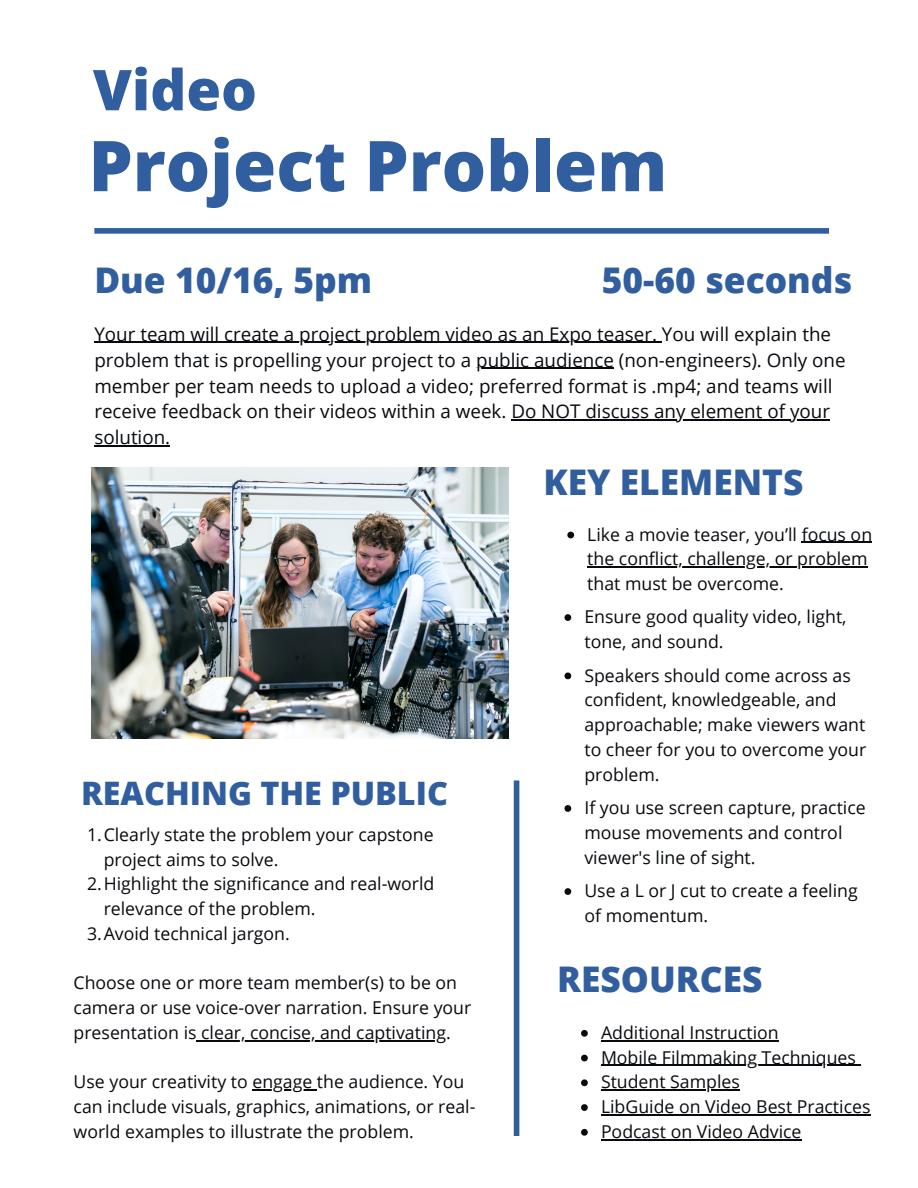
<style>
.page{position:relative;width:918px;height:1188px;background:#fff}
.page>*{position:absolute;margin:0;border:0;box-sizing:border-box;transform-origin:0 0}
.t1{font:800 70.05px "Open Sans";color:#305e9f}
.t2{font:800 56.25px "Open Sans";color:#305e9f}
.t3{font:800 35.4px "Open Sans";color:#305e9f}
.t4{font:800 32.4px "Open Sans";color:#305e9f}
.t5{font:18.75px/25.8px "Open Sans";color:#070a0e}
.t6{font:17.7px/24.8px "Open Sans";color:#070a0e}
</style>
<div class="page">
<img style="left:92px;top:467px;width:416px;height:271px">
<div style="left:94px;top:228px;width:735px;height:6px;background:#305e9f"></div>
<div style="left:514px;top:780px;width:5px;height:356px;background:#305e9f"></div>
<hr style="left:94px;top:342px;width:568px;height:1px;background:#070a0e">
<hr style="left:476px;top:368px;width:138px;height:1px;background:#070a0e">
<hr style="left:511px;top:420px;width:319px;height:1px;background:#070a0e">
<hr style="left:94px;top:445px;width:76px;height:2px;background:#070a0e">
<svg style="left:567px;top:532px;width:7px;height:6px"></svg>
<hr style="left:802px;top:542px;width:70px;height:1px;background:#070a0e">
<hr style="left:587px;top:567px;width:281px;height:1px;background:#070a0e">
<svg style="left:564px;top:805px;width:7px;height:7px"></svg>
<svg style="left:564px;top:888px;width:7px;height:7px"></svg>
<hr style="left:252px;top:1090px;width:65px;height:1px;background:#070a0e">
<hr style="left:197px;top:1040px;width:249px;height:1px;background:#070a0e">
<svg style="left:564px;top:614px;width:7px;height:7px"></svg>
<svg style="left:564px;top:673px;width:7px;height:6px"></svg>
<svg style="left:581px;top:1030px;width:7px;height:7px"></svg>
<hr style="left:601px;top:1040px;width:178px;height:1px;background:#070a0e">
<svg style="left:581px;top:1055px;width:7px;height:6px"></svg>
<hr style="left:601px;top:1065px;width:255px;height:1px;background:#070a0e">
<svg style="left:581px;top:1079px;width:7px;height:7px"></svg>
<hr style="left:601px;top:1090px;width:139px;height:1px;background:#070a0e">
<svg style="left:581px;top:1104px;width:7px;height:7px"></svg>
<hr style="left:601px;top:1114px;width:269px;height:1px;background:#070a0e">
<svg style="left:581px;top:1129px;width:7px;height:7px"></svg>
<hr style="left:601px;top:1139px;width:201px;height:1px;background:#070a0e">
<p class="t2" style="left:93px;top:50px;width:166px">Video</p>
<p class="t1" style="left:89px;top:116px;width:580px">Project Problem</p>
<p class="t3" style="left:94px;top:256px;width:279px">Due 10/16, 5pm</p>
<p class="t3" style="left:602px;top:256px;width:252px">50-60 seconds</p>
<p class="t5" style="left:94px;top:321px;width:753px">Your team will create a project problem video as an Expo teaser. You will explain the problem that is propelling your project to a public audience (non-engineers). Only one member per team needs to upload a video; preferred format is .mp4; and teams will receive feedback on their videos within a week. Do NOT discuss any element of your solution.</p>
<p class="t3" style="left:544px;top:457px;width:261px">KEY ELEMENTS</p>
<p class="t6" style="left:587px;top:521px;width:286px">Like a movie teaser, you’ll focus on the conflict, challenge, or problem that must be overcome.</p>
<p class="t4" style="left:81px;top:770px;width:368px">REACHING THE PUBLIC</p>
<p class="t6" style="left:104px;top:822px;width:331px;text-indent:-17px">1.Clearly state the problem your capstone project aims to solve.</p>
<p class="t6" style="left:104px;top:871px;width:332px;text-indent:-17px">2.Highlight the significance and real-world relevance of the problem.</p>
<p class="t6" style="left:87px;top:921px;width:204px">3.Avoid technical jargon.</p>
<p class="t6" style="left:74px;top:970px;width:399px">Choose one or more team member(s) to be on camera or use voice-over narration. Ensure your presentation is clear, concise, and captivating.</p>
<p class="t6" style="left:74px;top:1069px;width:403px">Use your creativity to engage the audience. You can include visuals, graphics, animations, or real&shy;world examples to illustrate the problem.</p>
<p class="t6" style="left:584px;top:604px;width:264px">Ensure good quality video, light, tone, and sound.</p>
<p class="t6" style="left:584px;top:662px;width:283px">Speakers should come across as confident, knowledgeable, and approachable; make viewers want to cheer for you to overcome your problem.</p>
<p class="t6" style="left:584px;top:795px;width:283px">If you use screen capture, practice mouse movements and control viewer's line of sight.</p>
<p class="t6" style="left:584px;top:878px;width:275px">Use a L or J cut to create a feeling of momentum.</p>
<p class="t3" style="left:557px;top:955px;width:207px">RESOURCES</p>
<p class="t6" style="left:601px;top:1020px;width:179px">Additional Instruction</p>
<p class="t6" style="left:601px;top:1044px;width:256px">Mobile Filmmaking Techniques</p>
<p class="t6" style="left:601px;top:1069px;width:140px">Student Samples</p>
<p class="t6" style="left:601px;top:1094px;width:271px">LibGuide on Video Best Practices</p>
<p class="t6" style="left:601px;top:1119px;width:202px">Podcast on Video Advice</p>
</div>
